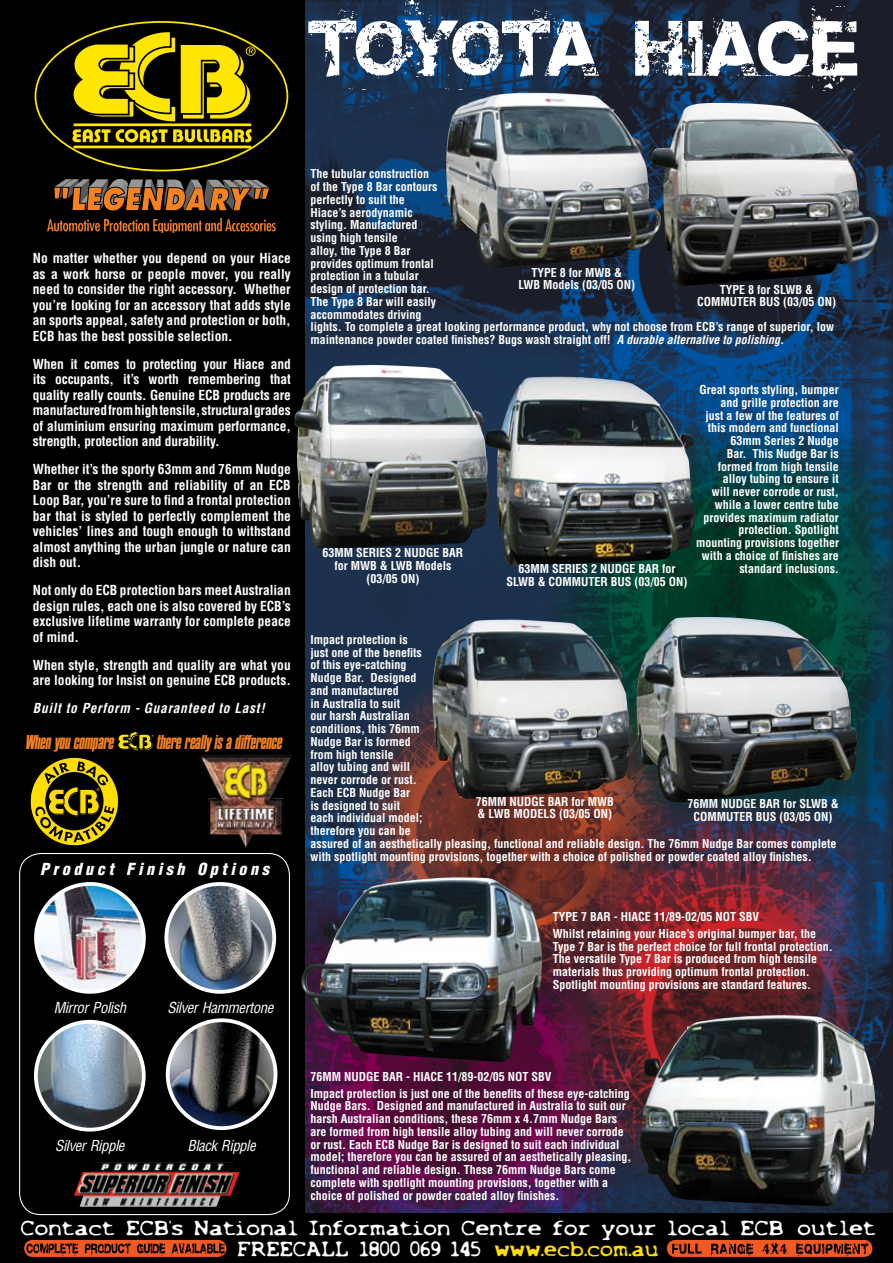
<style>
.page{position:relative;width:893px;height:1263px;background:#fff}
.page>*{position:absolute;margin:0;border:0;box-sizing:border-box;transform-origin:0 0}
.t1{font:21px "Compacta Italic Plain";letter-spacing:-.03em;color:#f5821f}
.t2{font:19.5px/21px "Overexposed";letter-spacing:.04em;color:#fff;text-align:center;scale:1.05 1}
.t3{font:italic 900 condensed 16.2px "Helvetica";letter-spacing:.22em;color:#fff}
.t4{font:italic condensed 14.7px "Helvetica";letter-spacing:-.03em;color:#fff}
.t5{font:700 condensed 13.5px/15.5px "Helvetica";color:#fff;text-align:justify}
.t6{font:italic 700 condensed 13.5px "Helvetica";letter-spacing:.05em;color:#fff}
.t7{font:700 condensed 12px/12.8px "Helvetica";color:#fff}
.s1{font-style:italic}
.s2{color:#fd0}
</style>
<div class="page">
<img style="left:304px;top:0;width:589px;height:1213px">
<img style="left:304px;top:1010px;width:329px;height:203px">
<img style="left:544px;top:425px;width:349px;height:410px">
<img style="left:353px;top:668px;width:283px;height:342px">
<img style="left:544px;top:802px;width:320px;height:386px">
<div style="left:0;top:1213px;width:893px;height:50px;background:#000"></div>
<div style="left:0;top:0;width:304px;height:1263px;background:#000"></div>
<div style="left:19px;top:853px;width:271px;height:362px;border:1px solid #fff;border-radius:21px"></div>
<img style="left:166px;top:884px;width:108px;height:107px;border-radius:50%">
<div style="left:164px;top:882px;width:112px;height:112px;border:4px solid #fff;border-radius:50%"></div>
<img style="left:36px;top:884px;width:108px;height:108px;border-radius:50%">
<div style="left:34px;top:882px;width:112px;height:112px;border:4px solid #fff;border-radius:50%"></div>
<img style="left:168px;top:1020px;width:108px;height:108px;border-radius:50%">
<div style="left:166px;top:1018px;width:111px;height:112px;border:4px solid #fff;border-radius:50%"></div>
<img style="left:36px;top:1022px;width:108px;height:107px;border-radius:50%">
<div style="left:34px;top:1020px;width:112px;height:111px;border:4px solid #fff;border-radius:50%"></div>
<img style="left:74px;top:1162px;width:165px;height:45px">
<svg style="left:30px;top:757px;width:89px;height:89px"></svg>
<svg style="left:35px;top:761px;width:79px;height:81px"></svg>
<img style="left:200px;top:755px;width:92px;height:92px">
<svg style="left:118px;top:731px;width:36px;height:20px"></svg>
<div style="left:24px;top:1240px;width:202px;height:17px;background:#e95720;border-radius:9px"></div>
<svg style="left:24px;top:1241px;width:201px;height:15px"></svg>
<div style="left:667px;top:1240px;width:205px;height:17px;background:#f15a22;border-radius:9px"></div>
<svg style="left:672px;top:1241px;width:197px;height:15px"></svg>
<svg style="left:54px;top:157px;width:216px;height:54px"></svg>
<svg style="left:47px;top:218px;width:229px;height:15px"></svg>
<svg style="left:71px;top:30px;width:186px;height:113px"></svg>
<img style="left:445px;top:93px;width:216px;height:175px">
<img style="left:650px;top:103px;width:230px;height:183px">
<img style="left:294px;top:365px;width:195px;height:184px">
<img style="left:429px;top:619px;width:201px;height:181px">
<img style="left:636px;top:616px;width:222px;height:187px">
<img style="left:301px;top:877px;width:241px;height:186px">
<img style="left:640px;top:1015px;width:235px;height:192px">
<svg style="left:308px;top:0;width:549px;height:91px"></svg>
<img style="left:485px;top:375px;width:210px;height:191px">
<p class="t5" style="left:33px;top:251px;width:259px">No matter whether you depend on your Hiace as a work horse or people mover, you really need to consider the right accessory. Whether you’re looking for an accessory that adds style an sports appeal, safety and protection or both, ECB has the best possible selection.</p>
<p class="t5" style="left:33px;top:356px;width:259px">When it comes to protecting your Hiace and its occupants, it’s worth remembering that quality really counts. Genuine ECB products are manufactured from high tensile, structural grades of aluminium ensuring maximum performance, strength, protection and durability.</p>
<p class="t5" style="left:33px;top:461px;width:259px">Whether it’s the sporty 63mm and 76mm Nudge Bar or the strength and reliability of an ECB Loop Bar, you’re sure to find a frontal protection bar that is styled to perfectly complement the vehicles’ lines and tough enough to withstand almost anything the urban jungle or nature can dish out.</p>
<p class="t5" style="left:33px;top:582px;width:259px">Not only do ECB protection bars meet Australian design rules, each one is also covered by ECB’s exclusive lifetime warranty for complete peace of mind.</p>
<p class="t5" style="left:33px;top:657px;width:259px">When style, strength and quality are what you are looking for Insist on genuine ECB products.</p>
<p class="t6" style="left:33px;top:700px;width:233px">Built to Perform - Guaranteed to Last!</p>
<h1 class="t1" style="left:26px;top:729px;width:90px">When you compare</h1>
<h1 class="t1" style="left:157px;top:729px;width:127px">there really is a difference</h1>
<h3 class="t3" style="left:40px;top:859px;width:230px">Product Finish Options</h3>
<p class="t4" style="left:54px;top:998px;width:74px">Mirror Polish</p>
<p class="t4" style="left:167px;top:998px;width:107px">Silver Hammertone</p>
<p class="t7" style="left:310px;top:168px;width:525px">The tubular construction<br>of the Type 8 Bar contours<br>perfectly to suit the<br>Hiace’s aerodynamic<br>styling. Manufactured<br>using high tensile<br>alloy, the Type 8 Bar<br>provides optimum frontal<br>protection in a tubular<br>design of protection bar.<br>The Type 8 Bar will easily<br>accommodates driving<br>lights. To complete a great looking performance product, why not choose from ECB’s range of superior, low maintenance powder coated finishes? Bugs wash straight off! <span class="s1">A durable alternative to polishing.</span></p>
<p class="t7" style="left:696px;top:383px;width:144px;text-align:right">Great sports styling, bumper and grille protection are<br>just a few of the features of this modern and functional<br>63mm Series 2 Nudge<br>Bar. This Nudge Bar is formed from high tensile alloy tubing to ensure it<br>will never corrode or rust, while a lower centre tube provides maximum radiator protection. Spotlight mounting provisions together with a choice of finishes are standard inclusions.</p>
<p class="t7" style="left:518px;top:266px;width:118px;text-align:center">TYPE 8 for MWB &amp;<br>LWB Models (03/05 ON)</p>
<p class="t7" style="left:697px;top:283px;width:141px;text-align:center">TYPE 8 for SLWB &amp;<br>COMMUTER BUS (03/05 ON)</p>
<p class="t7" style="left:323px;top:546px;width:142px;text-align:center">63MM SERIES 2 NUDGE BAR for MWB &amp; LWB Models (03/05 ON)</p>
<p class="t7" style="left:506px;top:562px;width:183px;text-align:center">63MM SERIES 2 NUDGE BAR for<br>SLWB &amp; COMMUTER BUS (03/05 ON)</p>
<p class="t7" style="left:310px;top:633px;width:527px">Impact protection is<br>just one of the benefits<br>of this eye-catching<br>Nudge Bar. Designed<br>and manufactured<br>in Australia to suit<br>our harsh Australian<br>conditions, this 76mm<br>Nudge Bar is formed<br>from high tensile<br>alloy tubing and will<br>never corrode or rust.<br>Each ECB Nudge Bar<br>is designed to suit<br>each individual model;<br>therefore you can be<br>assured of an aesthetically pleasing, functional and reliable design. The 76mm Nudge Bar comes complete with spotlight mounting provisions, together with a choice of polished or powder coated alloy finishes.</p>
<p class="t7" style="left:476px;top:795px;width:140px">76MM NUDGE BAR for MWB &amp; LWB MODELS (03/05 ON)</p>
<p class="t7" style="left:687px;top:797px;width:153px;text-align:center">76MM NUDGE BAR for SLWB &amp;<br>COMMUTER BUS (03/05 ON)</p>
<p class="t7" style="left:553px;top:908px;width:265px;line-height:16.8px">TYPE 7 BAR - HIACE 11/89-02/05 NOT SBV<br>Whilst retaining your Hiace’s original bumper bar, the</p>
<p class="t7" style="left:553px;top:940px;width:281px">Type 7 Bar is the perfect choice for full frontal protection.<br>The versatile Type 7 Bar is produced from high tensile materials thus providing optimum frontal protection.<br>Spotlight mounting provisions are standard features.</p>
<p class="t4" style="left:55px;top:1136px;width:71px">Silver Ripple</p>
<p class="t4" style="left:188px;top:1136px;width:69px">Black Ripple</p>
<p class="t7" style="left:310px;top:1068px;width:321px;line-height:16.8px">76MM NUDGE BAR - HIACE 11/89-02/05 NOT SBV<br>Impact protection is just one of the benefits of these eye-catching</p>
<p class="t7" style="left:310px;top:1100px;width:322px">Nudge Bars. Designed and manufactured in Australia to suit our harsh Australian conditions, these 76mm x 4.7mm Nudge Bars are formed from high tensile alloy tubing and will never corrode or rust. Each ECB Nudge Bar is designed to suit each individual model; therefore you can be assured of an aesthetically pleasing, functional and reliable design. These 76mm Nudge Bars come complete with spotlight mounting provisions, together with a choice of polished or powder coated alloy finishes.</p>
<h2 class="t2" style="left:21px;top:1220px;width:816px">Contact ECB’s National Information Centre for your local ECB outlet<br>FREECALL 1800 069 145 <span class="s2">www.ecb.com.au</span></h2>
</div>
